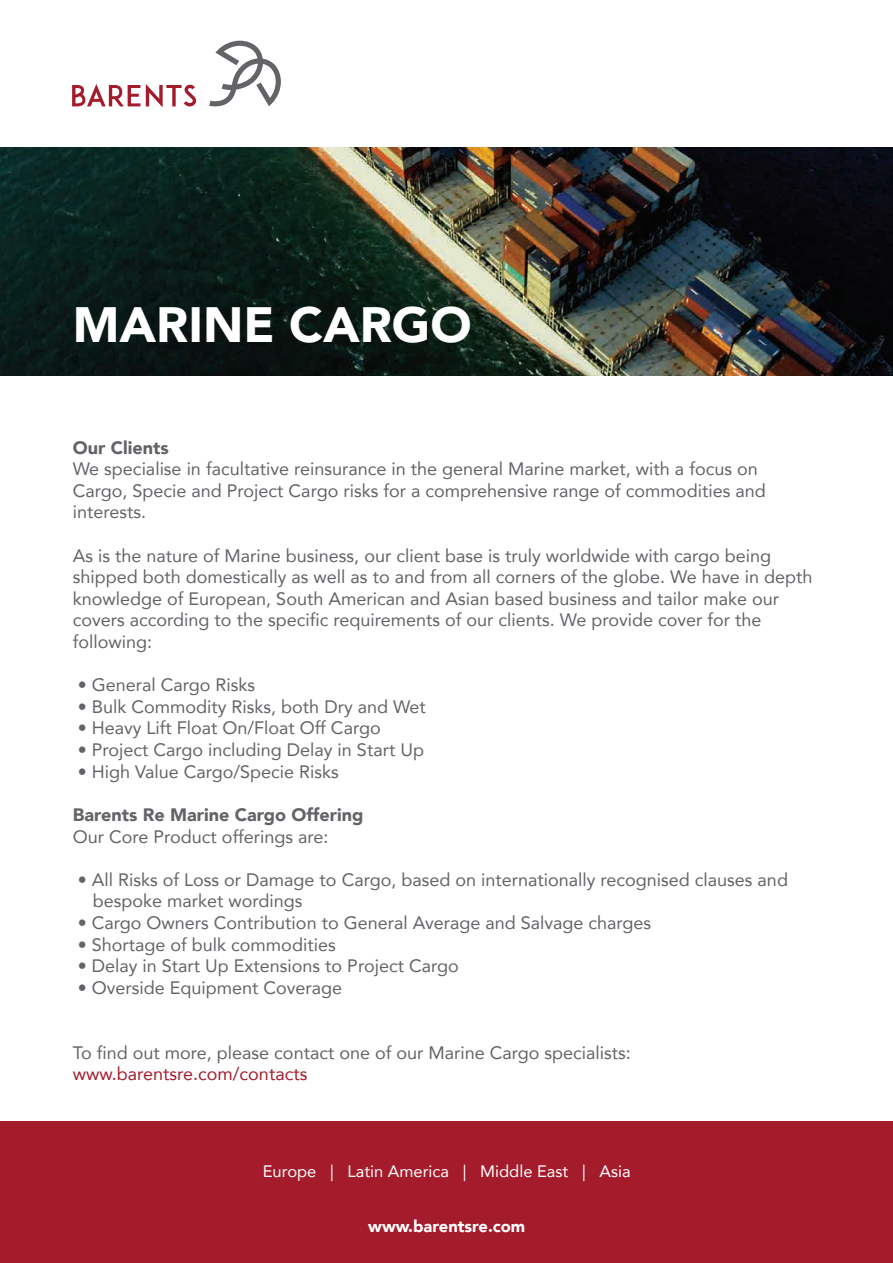
<style>
.page{position:relative;width:893px;height:1263px;background:#fff}
.page>*{position:absolute;margin:0;border:0;box-sizing:border-box;transform-origin:0 0}
.t1{font:900 49.5px "Avenir";color:#fff}
.t2{font:18px/21.6px "Avenir";color:#636468}
.t3{font:900 18px "Avenir";color:#636468}
.t4{font:18px "Avenir";color:#a41c2c}
.t5{font:16.5px "Avenir";color:#fff}
.t6{font:900 16.5px "Avenir";color:#fff}
</style>
<div class="page">
<img style="left:1px;top:148px;width:892px;height:227px">
<div style="left:1px;top:1121px;width:892px;height:142px;background:#a41c2c"></div>
<svg style="left:72px;top:84px;width:68px;height:22px"></svg>
<svg style="left:146px;top:84px;width:50px;height:23px"></svg>
<svg style="left:209px;top:41px;width:72px;height:66px"></svg>
<h1 class="t1" style="left:73px;top:282px;width:400px">MARINE CARGO</h1>
<p class="t3" style="left:73px;top:432px;width:97px">Our Clients</p>
<p class="t2" style="left:73px;top:458px;width:694px">We specialise in facultative reinsurance in the general Marine market, with a focus on<br>Cargo, Specie and Project Cargo risks for a comprehensive range of commodities and interests.</p>
<p class="t2" style="left:73px;top:544px;width:741px">As is the nature of Marine business, our client base is truly worldwide with cargo being shipped both domestically as well as to and from all corners of the globe. We have in depth knowledge of European, South American and Asian based business and tailor make our covers according to the specific requirements of our clients. We provide cover for the following:</p>
<p class="t2" style="left:78px;top:674px;width:179px">• General Cargo Risks</p>
<p class="t2" style="left:78px;top:695px;width:350px">• Bulk Commodity Risks, both Dry and Wet</p>
<p class="t2" style="left:78px;top:717px;width:304px">• Heavy Lift Float On/Float Off Cargo</p>
<p class="t2" style="left:78px;top:738px;width:348px">• Project Cargo including Delay in Start Up</p>
<p class="t2" style="left:78px;top:760px;width:263px">• High Value Cargo/Specie Risks</p>
<p class="t3" style="left:73px;top:799px;width:292px">Barents Re Marine Cargo Offering</p>
<p class="t2" style="left:73px;top:825px;width:257px">Our Core Product offerings are:</p>
<p class="t2" style="left:93px;top:868px;width:697px;text-indent:-15px">• All Risks of Loss or Damage to Cargo, based on internationally recognised clauses and bespoke market wordings</p>
<p class="t2" style="left:78px;top:911px;width:575px">• Cargo Owners Contribution to General Average and Salvage charges</p>
<p class="t2" style="left:78px;top:933px;width:259px">• Shortage of bulk commodities</p>
<p class="t2" style="left:78px;top:954px;width:382px">• Delay in Start Up Extensions to Project Cargo</p>
<p class="t2" style="left:78px;top:976px;width:266px">• Overside Equipment Coverage</p>
<p class="t2" style="left:73px;top:1041px;width:560px">To find out more, please contact one of our Marine Cargo specialists:</p>
<p class="t4" style="left:73px;top:1059px;width:236px">www.barentsre.com/contacts</p>
<p class="t5" style="left:263px;top:1158px;width:369px">Europe | Latin America | Middle East | Asia</p>
<p class="t6" style="left:368px;top:1212px;width:159px">www.barentsre.com</p>
</div>
